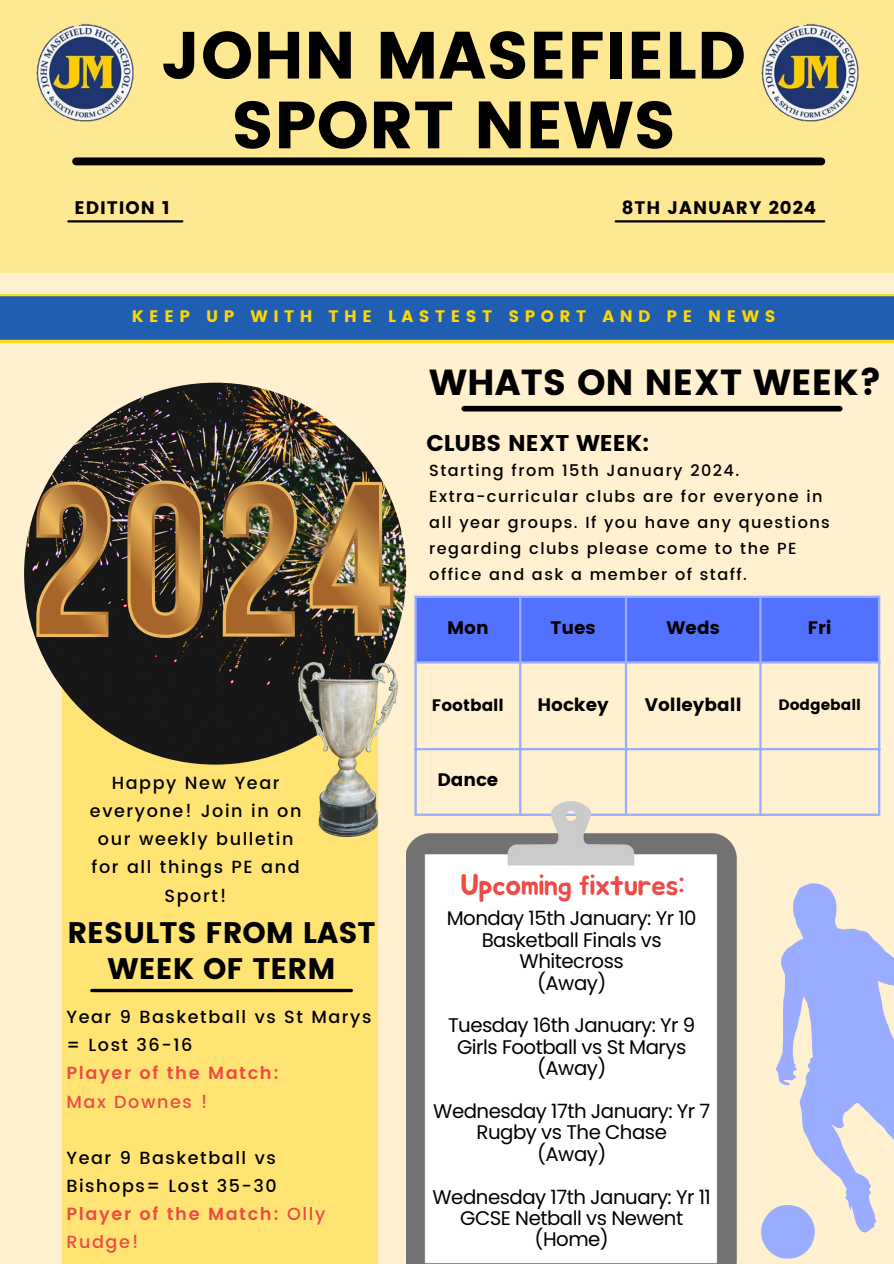
<style>
.page{position:relative;width:894px;height:1264px;background:#fff}
.page>*{position:absolute;margin:0;border:0;box-sizing:border-box;transform-origin:0 0}
.t1{font:66.45px/69.8px "Poppins";color:#000;text-align:center}
.t2{font:36.3px "Poppins";color:#000}
.t3{font:29.7px/36px "Poppins";color:#000;text-align:center}
.t4{font:29.4px "Jua";letter-spacing:-.025em;color:#ee4a46}
.t5{font:22.8px "Poppins";color:#000}
.t6{font:19.65px/21.5px "Poppins";letter-spacing:-.025em;color:#000;text-align:center}
.t7{font:18.15px "Poppins";color:#000}
.t8{font:18.15px "Poppins";letter-spacing:.05em;color:#000}
.t9{font:500 17.55px/28.2px "Poppins";letter-spacing:.09em;color:#000}
.t10{font:600 17.55px/28.2px "Poppins";letter-spacing:.09em;color:#ee4a46}
.t11{font:500 17.55px "Poppins";letter-spacing:.09em;color:#ee4a46}
.t12{font:16.65px "Poppins";letter-spacing:.335em;color:#ffd600}
.t13{font:16.65px "Poppins";color:#000}
.t14{font:500 16.05px/25.8px "Poppins";letter-spacing:.09em;color:#000}
.t15{font:15.15px "Poppins";color:#000}
.s1{font-weight:500}
</style>
<div class="page">
<div style="left:0;top:0;width:893px;height:1263px;background:#fff0d0"></div>
<div style="left:62px;top:578px;width:315px;height:685px;background:#ffe474"></div>
<img style="left:24px;top:382px;width:382px;height:382px;border-radius:50%">
<img style="left:298px;top:662px;width:99px;height:174px">
<div style="left:0;top:0;width:893px;height:272px;background:#ffe892"></div>
<hr style="left:615px;top:220px;width:208px;height:2px;background:#000">
<hr style="left:68px;top:220px;width:114px;height:2px;background:#000">
<svg style="left:0;top:294px;width:893px;height:48px;background:#3369a2"></svg>
<div style="left:76px;top:157px;width:745px;height:8px;background:#000"></div>
<div style="left:464px;top:406px;width:375px;height:5px;background:#000"></div>
<svg style="left:92px;top:988px;width:259px;height:4px"></svg>
<img style="left:761px;top:24px;width:98px;height:98px">
<img style="left:36px;top:24px;width:98px;height:98px">
<div style="left:416px;top:598px;width:461px;height:63px;background:#5271ff"></div>
<hr style="left:414px;top:598px;width:2px;height:215px;background:#99acff">
<hr style="left:519px;top:598px;width:2px;height:215px;background:#99acff">
<hr style="left:624px;top:598px;width:3px;height:215px;background:#99acff">
<hr style="left:759px;top:598px;width:2px;height:215px;background:#99acff">
<hr style="left:877px;top:598px;width:3px;height:215px;background:#99acff">
<hr style="left:414px;top:595px;width:466px;height:3px;background:#99acff">
<hr style="left:414px;top:661px;width:466px;height:2px;background:#99acff">
<hr style="left:414px;top:748px;width:466px;height:2px;background:#99acff">
<hr style="left:414px;top:813px;width:466px;height:2px;background:#99acff">
<img style="left:223px;top:481px;width:74px;height:155px">
<img style="left:309px;top:482px;width:84px;height:153px">
<svg style="left:127px;top:480px;width:76px;height:158px;background:#976c38"></svg>
<svg style="left:36px;top:481px;width:75px;height:156px;background:#825e33"></svg>
<img style="left:406px;top:801px;width:329px;height:462px">
<svg style="left:761px;top:883px;width:132px;height:375px"></svg>
<p class="t1" style="left:161px;top:21px;width:586px">JOHN MASEFIELD<br>SPORT NEWS</p>
<p class="t8" style="left:75px;top:197px;width:97px">EDITION 1</p>
<p class="t8" style="left:621px;top:197px;width:196px">8TH JANUARY 2024</p>
<p class="t12" style="left:132px;top:306px;width:645px">KEEP UP WITH THE LASTEST SPORT AND PE NEWS</p>
<p class="t2" style="left:429px;top:361px;width:454px">WHATS ON NEXT WEEK?</p>
<p class="t5" style="left:426px;top:430px;width:224px">CLUBS NEXT WEEK:</p>
<p class="t14" style="left:429px;top:458px;width:311px">Starting from 15th January 2024.</p>
<p class="t14" style="left:429px;top:484px;width:402px">Extra-curricular clubs are for everyone in all year groups. If you have any questions regarding clubs please come to the PE office and ask a member of staff.</p>
<p class="t7" style="left:447px;top:617px;width:43px">Mon</p>
<p class="t7" style="left:550px;top:617px;width:47px">Tues</p>
<p class="t7" style="left:666px;top:617px;width:55px">Weds</p>
<p class="t7" style="left:807px;top:617px;width:25px">Fri</p>
<p class="t9" style="left:90px;top:768px;width:213px;text-align:center">Happy New Year everyone! Join in on our weekly bulletin for all things PE and<br>Sport!</p>
<p class="t3" style="left:67px;top:915px;width:310px">RESULTS FROM LAST<br>WEEK OF TERM</p>
<p class="t9" style="left:66px;top:1003px;width:306px">Year 9 Basketball vs St Marys = Lost 36-16</p>
<p class="t10" style="left:66px;top:1059px;width:214px">Player of the Match:</p>
<p class="t11" style="left:66px;top:1091px;width:143px">Max Downes !</p>
<p class="t9" style="left:66px;top:1143px;width:212px">Year 9 Basketball vs<br>Bishops= Lost 35-30</p>
<p class="t10" style="left:66px;top:1199px;width:260px">Player of the Match: <span class="s1">Olly<br>Rudge!</span></p>
<p class="t13" style="left:432px;top:695px;width:73px">Football</p>
<p class="t7" style="left:537px;top:694px;width:73px">Hockey</p>
<p class="t7" style="left:644px;top:694px;width:98px">Volleyball</p>
<p class="t15" style="left:778px;top:695px;width:84px">Dodgeball</p>
<p class="t7" style="left:437px;top:769px;width:63px">Dance</p>
<p class="t4" style="left:460px;top:871px;width:226px">Upcoming fixtures:</p>
<p class="t6" style="left:446px;top:907px;width:251px">Monday 15th January: Yr 10<br>Basketball Finals vs<br>Whitecross</p>
<p class="t6" style="left:537px;top:972px;width:71px">(Away)</p>
<p class="t6" style="left:448px;top:1014px;width:249px">Tuesday 16th January: Yr 9<br>Girls Football vs St Marys (Away)</p>
<p class="t6" style="left:433px;top:1100px;width:278px">Wednesday 17th January: Yr 7<br>Rugby vs The Chase</p>
<p class="t6" style="left:537px;top:1143px;width:71px">(Away)</p>
<p class="t6" style="left:432px;top:1185px;width:280px">Wednesday 17th January: Yr 11<br>GCSE Netball vs Newent (Home)</p>
</div>
